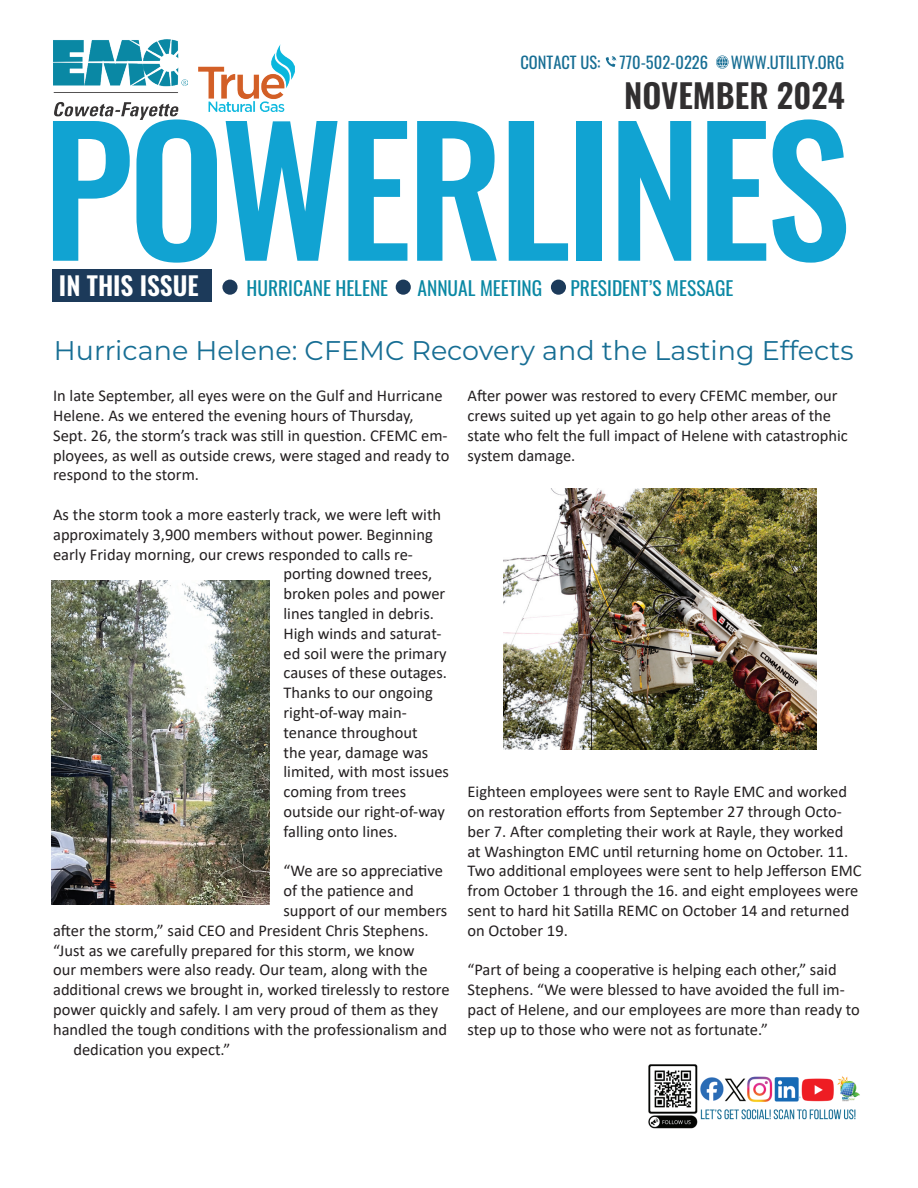
<style>
.page{position:relative;width:918px;height:1188px;background:#fff}
.page>*{position:absolute;margin:0;border:0;box-sizing:border-box;transform-origin:0 0}
.t1{font:500 172.5px "Oswald";letter-spacing:-.03em;color:#11a3d2}
.t2{font:600 33px "Oswald";color:#312f30}
.t3{font:27px "Montserrat";color:#176e94}
.t4{font:600 25.5px "Oswald";color:#fff}
.t5{font:19.5px "Oswald";color:#0a88a4}
.t6{font:16.5px/19.8px "Calibri";color:#231f20}
.t7{font:16.5px "Oswald";color:#176e94}
</style>
<div class="page">
<img style="left:199px;top:45px;width:95px;height:67px">
<svg style="left:606px;top:56px;width:10px;height:11px"></svg>
<svg style="left:716px;top:56px;width:13px;height:13px"></svg>
<img style="left:53px;top:39px;width:135px;height:81px">
<img style="left:648px;top:1064px;width:212px;height:65px">
<div style="left:52px;top:270px;width:160px;height:32px;background:#1c3a5a"></div>
<div style="left:396px;top:280px;width:15px;height:15px;background:#1c3a5a;border-radius:50%"></div>
<div style="left:222px;top:280px;width:16px;height:15px;background:#1c3a5a;border-radius:50%"></div>
<div style="left:551px;top:280px;width:15px;height:15px;background:#1c3a5a;border-radius:50%"></div>
<img style="left:51px;top:581px;width:219px;height:324px">
<img style="left:503px;top:488px;width:313px;height:262px">
<p class="t7" style="left:520px;top:48px;width:189px">CONTACT US: 770-502-0226</p>
<p class="t7" style="left:731px;top:48px;width:115px">WWW.UTILITY.ORG</p>
<h2 class="t2" style="left:624px;top:78px;width:222px">NOVEMBER 2024</h2>
<h1 class="t1" style="left:42px;top:100px;width:810px">POWERLINES</h1>
<h3 class="t4" style="left:59px;top:272px;width:141px">IN THIS ISSUE</h3>
<p class="t5" style="left:247px;top:271px;width:143px">HURRICANE HELENE</p>
<p class="t5" style="left:417px;top:271px;width:126px">ANNUAL MEETING</p>
<p class="t5" style="left:571px;top:271px;width:164px">PRESIDENT’S MESSAGE</p>
<h3 class="t3" style="left:54px;top:331px;width:801px">Hurricane Helene: CFEMC Recovery and the Lasting Effects</h3>
<p class="t6" style="left:53px;top:385px;width:398px">In late September, all eyes were on the Gulf and Hurricane Helene. As we entered the evening hours of Thursday, Sept. 26, the storm’s track was still in question. CFEMC em&shy;ployees, as well as outside crews, were staged and ready to respond to the storm.</p>
<p class="t6" style="left:53px;top:504px;width:390px">As the storm took a more easterly track, we were left with</p>
<p class="t6" style="left:53px;top:524px;width:381px">approximately 3,900 members without power. Beginning</p>
<p class="t6" style="left:53px;top:544px;width:361px">early Friday morning, our crews responded to calls re-</p>
<p class="t6" style="left:284px;top:564px;width:150px">porting downed trees,</p>
<p class="t6" style="left:284px;top:583px;width:163px">broken poles and power</p>
<p class="t6" style="left:284px;top:603px;width:152px">lines tangled in debris.</p>
<p class="t6" style="left:284px;top:623px;width:159px">High winds and saturat-</p>
<p class="t6" style="left:284px;top:643px;width:165px">ed soil were the primary</p>
<p class="t6" style="left:284px;top:663px;width:165px">causes of these outages.</p>
<p class="t6" style="left:284px;top:682px;width:151px">Thanks to our ongoing</p>
<p class="t6" style="left:284px;top:702px;width:125px">right-of-way main-</p>
<p class="t6" style="left:284px;top:722px;width:136px">tenance throughout</p>
<p class="t6" style="left:284px;top:742px;width:146px">the year, damage was</p>
<p class="t6" style="left:284px;top:762px;width:167px">limited, with most issues</p>
<p class="t6" style="left:284px;top:781px;width:124px">coming from trees</p>
<p class="t6" style="left:284px;top:801px;width:163px">outside our right-of-way</p>
<p class="t6" style="left:284px;top:821px;width:116px">falling onto lines.</p>
<p class="t6" style="left:284px;top:861px;width:161px">“We are so appreciative</p>
<p class="t6" style="left:284px;top:880px;width:132px">of the patience and</p>
<p class="t6" style="left:284px;top:900px;width:165px">support of our members</p>
<p class="t6" style="left:53px;top:920px;width:377px">after the storm,” said CEO and President Chris Stephens.</p>
<p class="t6" style="left:53px;top:940px;width:363px">“Just as we carefully prepared for this storm, we know</p>
<p class="t6" style="left:53px;top:960px;width:376px">our members were also ready. Our team, along with the</p>
<p class="t6" style="left:53px;top:979px;width:398px">additional crews we brought in, worked tirelessly to restore</p>
<p class="t6" style="left:53px;top:999px;width:387px">power quickly and safely. I am very proud of them as they</p>
<p class="t6" style="left:53px;top:1019px;width:396px">handled the tough conditions with the professionalism and</p>
<p class="t6" style="left:73px;top:1039px;width:158px">dedication you expect.”</p>
<p class="t6" style="left:468px;top:385px;width:382px">After power was restored to every CFEMC member, our crews suited up yet again to go help other areas of the state who felt the full impact of Helene with catastrophic system damage.</p>
<p class="t6" style="left:468px;top:781px;width:396px">Eighteen employees were sent to Rayle EMC and worked on restoration efforts from September 27 through Octo&shy;ber 7. After completing their work at Rayle, they worked<br>at Washington EMC until returning home on October. 11.<br>Two additional employees were sent to help Jefferson EMC from October 1 through the 16. and eight employees were sent to hard hit Satilla REMC on October 14 and returned on October 19.</p>
<p class="t6" style="left:468px;top:960px;width:394px">“Part of being a cooperative is helping each other,” said Stephens. “We were blessed to have avoided the full im&shy;pact of Helene, and our employees are more than ready to step up to those who were not as fortunate.”</p>
</div>
